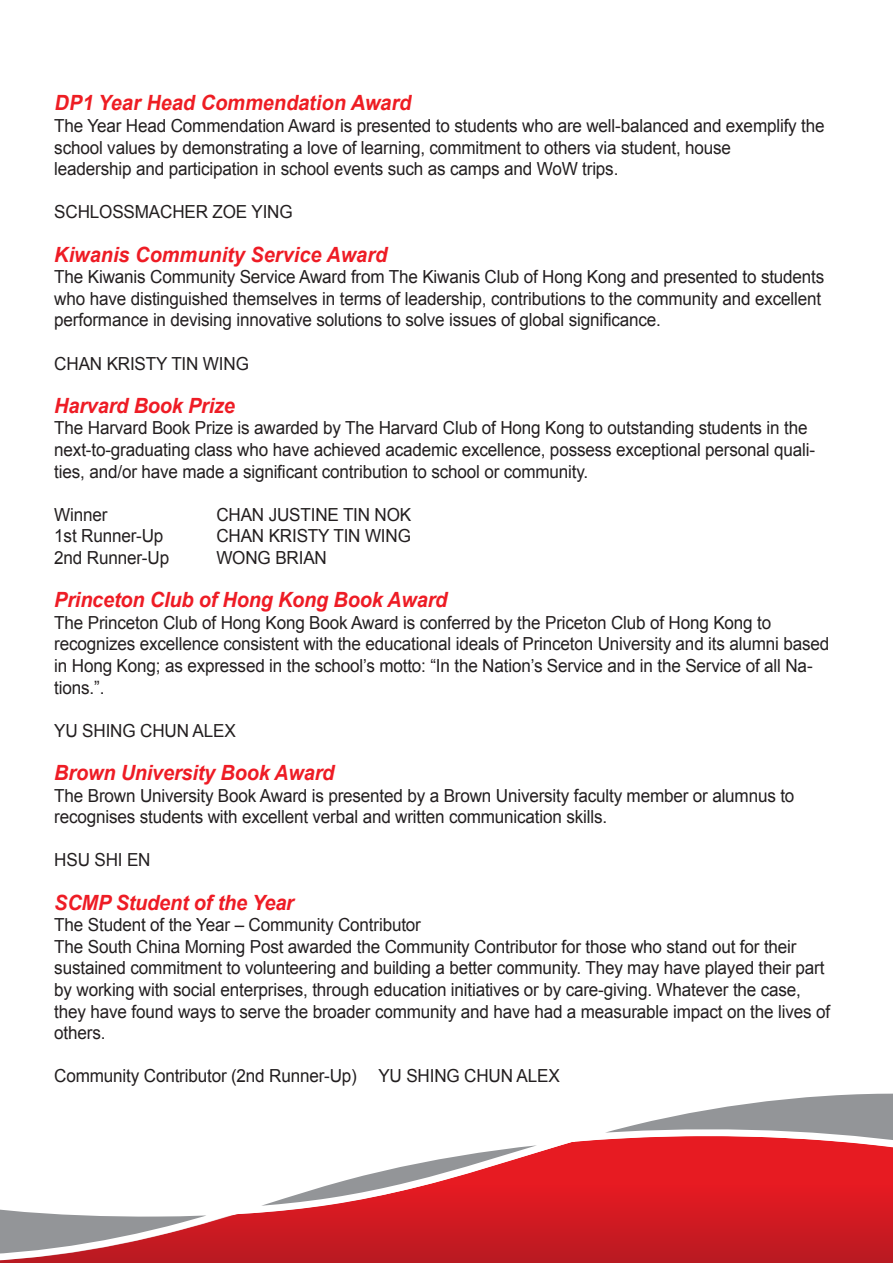
<style>
.page{position:relative;width:893px;height:1263px;background:#fff}
.page>*{position:absolute;margin:0;border:0;box-sizing:border-box;transform-origin:0 0}
.t1{font:italic 700 21px "Arial";letter-spacing:-.01em;color:#ee1c25;scale:.95 1}
.t2{font:italic 700 21px "Arial";color:#ee1d23;scale:.95 1}
.t3{font:18px/21.6px "Arial";letter-spacing:-.01em;color:#231f20;scale:.95 1}
</style>
<div class="page">
<svg style="left:0;top:1093px;width:893px;height:169px"></svg>
<p class="t2" style="left:54px;top:89px;width:382px">DP1 YearHead Commendation Award</p>
<p class="t3" style="left:54px;top:115px;width:812px">The Year Head Commendation Award is presented to students who are well-balanced and exemplify the school values by demonstrating a love of learning, commitment to others via student, house</p>
<p class="t3" style="left:54px;top:158px;width:595px">leadership and participation in school events such as camps and WoW trips.</p>
<p class="t3" style="left:54px;top:201px;width:252px">SCHLOSSMACHER ZOE YING</p>
<p class="t1" style="left:54px;top:241px;width:352px">Kiwanis Community Service Award</p>
<p class="t3" style="left:54px;top:266px;width:812px">The Kiwanis Community Service Award from The Kiwanis Club of Hong Kong and presented to students who have distinguished themselves in terms of leadership, contributions to the community and excellent performance in devising innovative solutions to solve issues of global significance.</p>
<p class="t3" style="left:54px;top:353px;width:206px">CHAN KRISTY TIN WING</p>
<p class="t1" style="left:54px;top:392px;width:192px">Harvard Book Prize</p>
<p class="t3" style="left:54px;top:417px;width:802px">The Harvard Book Prize is awarded by The Harvard Club of Hong Kong to outstanding students in the next-to-graduating class who have achieved academic excellence, possess exceptional personal quali&shy;ties, and/or have made a significant contribution to school or community.</p>
<p class="t3" style="left:54px;top:504px;width:58px">Winner</p>
<p class="t3" style="left:216px;top:504px;width:207px">CHAN JUSTINE TIN NOK</p>
<p class="t3" style="left:54px;top:525px;width:116px">1st Runner-Up</p>
<p class="t3" style="left:216px;top:525px;width:206px">CHAN KRISTY TIN WING</p>
<p class="t3" style="left:54px;top:547px;width:122px">2nd Runner-Up</p>
<p class="t3" style="left:216px;top:547px;width:118px">WONG BRIAN</p>
<p class="t1" style="left:54px;top:586px;width:415px">Princeton Club of Hong Kong Book Award</p>
<p class="t3" style="left:54px;top:612px;width:756px">The Princeton Club of Hong Kong Book Award is conferred by the Priceton Club of Hong Kong to</p>
<p class="t3" style="left:54px;top:633px;width:817px">recognizes excellence consistent with the educational ideals of Princeton University and its alumni based in Hong Kong; as expressed in the school’s motto: “In the Nation’s Service and in the Service of all Na&shy;tions.”.</p>
<p class="t3" style="left:54px;top:720px;width:192px">YU SHING CHUN ALEX</p>
<p class="t1" style="left:54px;top:759px;width:296px">Brown University Book Award</p>
<p class="t3" style="left:54px;top:785px;width:781px">The Brown University Book Award is presented by a Brown University faculty member or alumnus to</p>
<p class="t3" style="left:54px;top:806px;width:583px">recognises students with excellent verbal and written communication skills.</p>
<p class="t3" style="left:54px;top:849px;width:103px">HSU SHI EN</p>
<p class="t1" style="left:54px;top:889px;width:254px">SCMP Student of the Year</p>
<p class="t3" style="left:54px;top:914px;width:387px">The Student of the Year – Community Contributor</p>
<p class="t3" style="left:54px;top:936px;width:818px">The South China Morning Post awarded the Community Contributor for those who stand out for their sustained commitment to volunteering and building a better community. They may have played their part by working with social enterprises, through education initiatives or by care-giving. Whatever the case, they have found ways to serve the broader community and have had a measurable impact on the lives of others.</p>
<p class="t3" style="left:54px;top:1065px;width:534px">Community Contributor (2nd Runner-Up) YU SHING CHUN ALEX</p>
</div>
